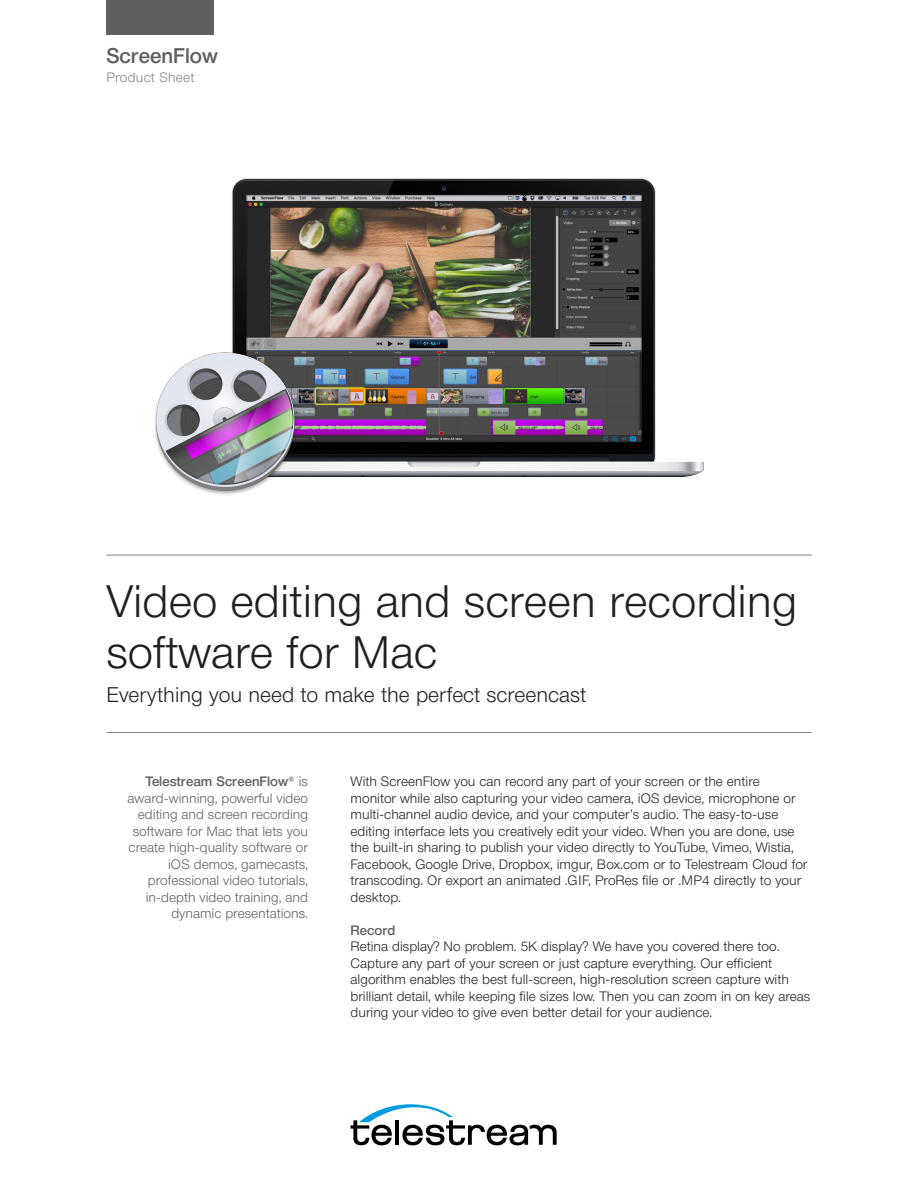
<style>
.page{position:relative;width:918px;height:1188px;background:#fff}
.page>*{position:absolute;margin:0;border:0;box-sizing:border-box;transform-origin:0 0}
.t1{font:300 45px "Neue Helvetica BQ";color:#231f20}
.t2{font:300 21px "Neue Helvetica BQ";color:#231f20}
.t3{font:500 21px "Neue Helvetica BQ";color:#5e5f60}
.t4{font:300 13.5px/16.5px "Neue Helvetica BQ";color:#231f20}
.t5{font:300 13.5px/16.5px "Neue Helvetica BQ";color:#5e5f60;text-align:right}
.t6{font:300 13.5px "Neue Helvetica BQ";letter-spacing:.02em;color:#808285}
.t7{font:500 13.5px "Neue Helvetica BQ";color:#5e5f60}
.s1{font-weight:500}
</style>
<div class="page">
<svg style="left:351px;top:1104px;width:206px;height:41px"></svg>
<img style="left:232px;top:178px;width:472px;height:300px">
<img style="left:154px;top:342px;width:152px;height:153px">
<hr style="left:106px;top:555px;width:706px;height:1px;background:#808285">
<hr style="left:106px;top:732px;width:706px;height:1px;background:#808285">
<div style="left:106px;top:0;width:108px;height:34px;background:#5e5f60"></div>
<p class="t3" style="left:106px;top:43px;width:113px">ScreenFlow</p>
<p class="t6" style="left:106px;top:69px;width:90px">Product Sheet</p>
<p class="t1" style="left:106px;top:573px;width:693px">Video editing and screen recording</p>
<p class="t1" style="left:106px;top:624px;width:332px">software for Mac</p>
<p class="t2" style="left:106px;top:682px;width:481px">Everything you need to make the perfect screencast</p>
<p class="t5" style="left:128px;top:773px;width:182px"><span class="s1">Telestream ScreenFlow</span><sup>®</sup> is award-winning, powerful video editing and screen recording software for Mac that lets you create high-quality software or iOS demos, gamecasts, professional video tutorials, in-depth video training, and dynamic presentations.</p>
<p class="t4" style="left:351px;top:773px;width:458px">With ScreenFlow you can record any part of your screen or the entire monitor while also capturing your video camera, iOS device, microphone or multi-channel audio device, and your computer’s audio. The easy-to-use editing interface lets you creatively edit your video. When you are done, use the built-in sharing to publish your video directly to YouTube, Vimeo, Wistia, Facebook, Google Drive, Dropbox, imgur, Box.com or to Telestream Cloud for transcoding. Or export an animated .GIF, ProRes file or .MP4 directly to your desktop.</p>
<p class="t7" style="left:351px;top:921px;width:46px">Record</p>
<p class="t4" style="left:351px;top:938px;width:461px">Retina display? No problem. 5K display? We have you covered there too.<br>Capture any part of your screen or just capture everything. Our efficient algorithm enables the best full-screen, high-resolution screen capture with brilliant detail, while keeping file sizes low. Then you can zoom in on key areas during your video to give even better detail for your audience.</p>
</div>
